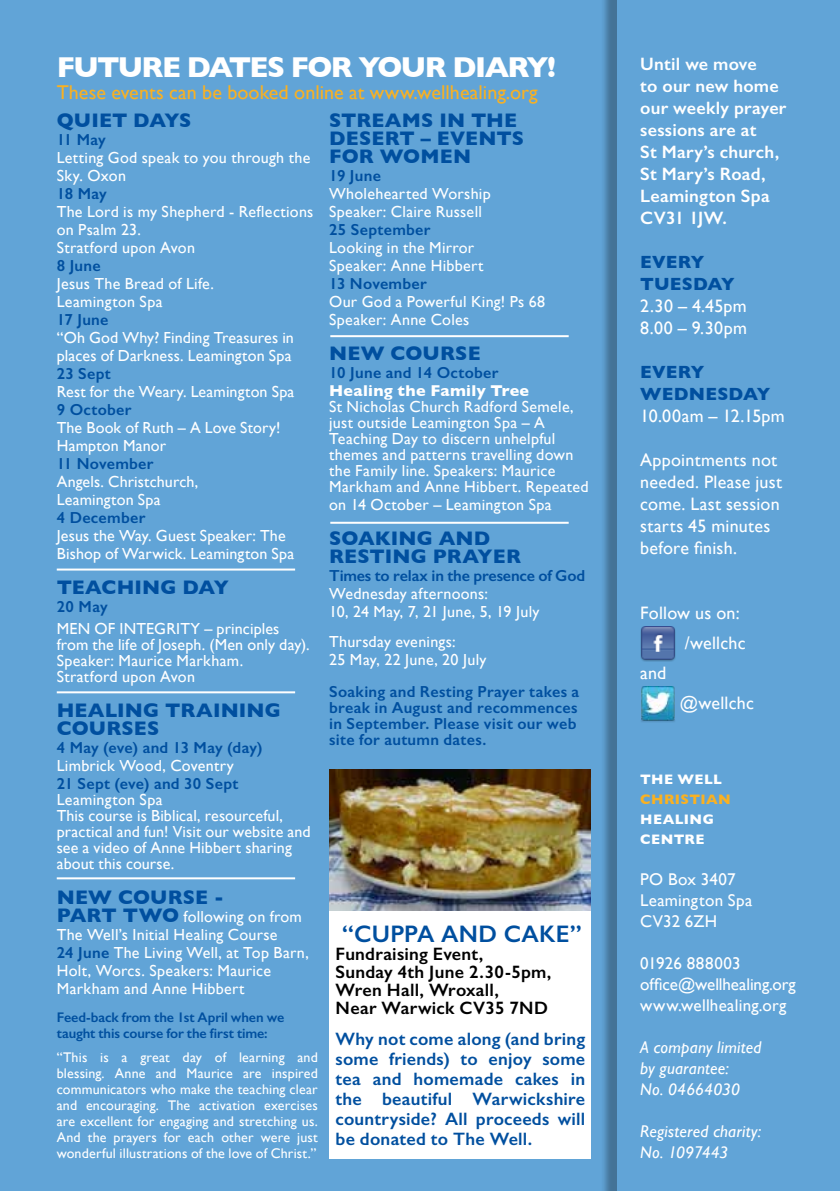
<style>
.page{position:relative;width:840px;height:1191px;background:#fff}
.page>*{position:absolute;margin:0;border:0;box-sizing:border-box;transform-origin:0 0}
.t1{font:700 29.4px "Gill Sans";letter-spacing:-.055em;color:#fff}
.t2{font:600 24px "Gill Sans";letter-spacing:.01em;color:#004f9f}
.t3{font:700 20px/18px "Gill Sans";letter-spacing:.005em;color:#004f9f}
.t4{font:20px "Gill Sans";letter-spacing:.005em;color:#f9b122}
.t5{font:18px/22px "Gill Sans";letter-spacing:.015em;color:#fff}
.t6{font:600 18px/20px "Gill Sans";letter-spacing:.01em;color:#004f9f;text-align:justify}
.t7{font:600 18px/22px "Gill Sans";letter-spacing:.015em;color:#fff}
.t8{font:600 18px/18px "Gill Sans";letter-spacing:.015em;color:#000}
.t9{font:700 18px/22px "Gill Sans";letter-spacing:.01em;color:#004f9f}
.t10{font:17px/21px "Gill Sans";letter-spacing:.015em;color:#fff}
.t11{font:italic 17px/21px "Gill Sans";letter-spacing:.015em;color:#fff}
.t12{font:16px/18px "Gill Sans";letter-spacing:.015em;color:#fff}
.t13{font:600 16px/16px "Gill Sans";letter-spacing:.015em;color:#004f9f}
.t14{font:600 16px "Gill Sans";letter-spacing:-.015em;color:#004f9f}
.t15{font:700 16px "Gill Sans";letter-spacing:.015em;color:#fff}
.t16{font:14px/16px "Gill Sans";letter-spacing:.01em;color:#fff;text-align:justify}
.t17{font:600 14px/16px "Gill Sans";letter-spacing:-.01em;color:#004f9f}
.t18{font:700 14px/20px "Gill Sans";letter-spacing:.03em;color:#fff}
.t19{font:700 14px "Gill Sans";letter-spacing:.03em;color:#f9b122}
.s1{font-weight:700;font-size:20px;color:#004f9f}
.s2{font-weight:600;color:#004f9f}
</style>
<div class="page">
<div style="left:0;top:0;width:839px;height:1191px;background:#61a4d7"></div>
<div style="left:599px;top:0;width:235px;height:1191px;background:#000;opacity:.3"></div>
<div style="left:617px;top:0;width:222px;height:1191px;background:#61a4d7"></div>
<img style="left:640px;top:626px;width:35px;height:36px">
<img style="left:641px;top:687px;width:34px;height:35px">
<hr style="left:57px;top:568px;width:238px;height:2px;background:#fff">
<hr style="left:57px;top:691px;width:238px;height:2px;background:#fff">
<hr style="left:57px;top:877px;width:238px;height:2px;background:#fff">
<hr style="left:330px;top:335px;width:238px;height:2px;background:#fff">
<hr style="left:330px;top:522px;width:238px;height:2px;background:#fff">
<div style="left:330px;top:820px;width:260px;height:338px;background:#fff"></div>
<img style="left:330px;top:769px;width:260px;height:141px">
<h1 class="t1" style="left:57px;top:44px;width:500px">FUTURE DATES FOR YOUR DIARY!</h1>
<p class="t4" style="left:57px;top:80px;width:482px">These events can be booked online at www.wellhealing.org</p>
<p class="t3" style="left:57px;top:111px;width:136px">QUIET DAYS</p>
<p class="t13" style="left:57px;top:132px;width:51px">11 May</p>
<p class="t12" style="left:57px;top:149px;width:255px">Letting God speak to you through the<br>Sky. Oxon</p>
<p class="t13" style="left:57px;top:186px;width:52px">18 May</p>
<p class="t12" style="left:57px;top:203px;width:258px">The Lord is my Shepherd - Reflections on Psalm 23.<br>Stratford upon Avon</p>
<p class="t13" style="left:57px;top:258px;width:45px">8 June</p>
<p class="t12" style="left:57px;top:275px;width:158px">Jesus The Bread of Life.<br>Leamington Spa</p>
<p class="t13" style="left:57px;top:312px;width:53px">17 June</p>
<p class="t12" style="left:57px;top:329px;width:238px">“Oh God Why? Finding Treasures in places of Darkness. Leamington Spa</p>
<p class="t13" style="left:57px;top:366px;width:56px">23 Sept</p>
<p class="t12" style="left:57px;top:383px;width:239px">Rest for the Weary. Leamington Spa</p>
<p class="t13" style="left:57px;top:402px;width:76px">9 October</p>
<p class="t12" style="left:57px;top:419px;width:225px">The Book of Ruth – A Love Story!<br>Hampton Manor</p>
<p class="t13" style="left:57px;top:456px;width:98px">11 November</p>
<p class="t12" style="left:57px;top:473px;width:143px">Angels. Christchurch,<br>Leamington Spa</p>
<p class="t13" style="left:57px;top:510px;width:90px">4 December</p>
<p class="t12" style="left:57px;top:527px;width:239px">Jesus the Way. Guest Speaker: The<br>Bishop of Warwick. Leamington Spa</p>
<p class="t3" style="left:57px;top:578px;width:173px">TEACHING DAY</p>
<p class="t13" style="left:57px;top:599px;width:52px">20 May</p>
<p class="t12" style="left:57px;top:620px;width:254px;line-height:16px">MEN OF INTEGRITY – principles from the life of Joseph. (Men only day).<br>Speaker: Maurice Markham.<br>Stratford upon Avon</p>
<p class="t3" style="left:57px;top:701px;width:225px">HEALING TRAINING<br>COURSES</p>
<p class="t13" style="left:57px;top:739px;width:207px">4 May (eve) and 13 May (day)</p>
<p class="t12" style="left:57px;top:756px;width:179px">Limbrick Wood, Coventry</p>
<p class="t13" style="left:57px;top:775px;width:183px">21 Sept (eve) and 30 Sept</p>
<p class="t12" style="left:57px;top:791px;width:255px;line-height:16px">Leamington Spa<br>This course is Biblical, resourceful, practical and fun! Visit our website and see a video of Anne Hibbert sharing about this course.</p>
<p class="t3" style="left:57px;top:888px;width:169px">NEW COURSE -</p>
<p class="t12" style="left:57px;top:907px;width:253px"><span class="s1">PART TWO</span> following on from<br>The Well’s Initial Healing Course<br><span class="s2">24 June</span> The Living Well, at Top Barn,<br>Holt, Worcs. Speakers: Maurice<br>Markham and Anne Hibbert</p>
<p class="t17" style="left:57px;top:1008px;width:229px">Feed-back from the 1st April when we taught this course for the first time:</p>
<p class="t16" style="left:57px;top:1049px;width:262px">“This is a great day of learning and blessing. Anne and Maurice are inspired communicators who make the teaching clear and encouraging. The activation exercises are excellent for engaging and stretching us.<br>And the prayers for each other were just wonderful illustrations of the love of Christ.”</p>
<p class="t3" style="left:329px;top:111px;width:196px">STREAMS IN THE<br>DESERT – EVENTS<br>FOR WOMEN</p>
<p class="t13" style="left:329px;top:168px;width:53px">19 June</p>
<p class="t12" style="left:329px;top:185px;width:163px">Wholehearted Worship<br>Speaker: Claire Russell</p>
<p class="t13" style="left:329px;top:222px;width:103px">25 September</p>
<p class="t12" style="left:329px;top:239px;width:156px">Looking in the Mirror<br>Speaker: Anne Hibbert</p>
<p class="t13" style="left:329px;top:276px;width:99px">13 November</p>
<p class="t12" style="left:329px;top:293px;width:217px">Our God a Powerful King! Ps 68<br>Speaker: Anne Coles</p>
<p class="t3" style="left:329px;top:344px;width:153px">NEW COURSE</p>
<p class="t13" style="left:329px;top:365px;width:171px">10 June and 14 October</p>
<p class="t15" style="left:329px;top:378px;width:201px">Healing the Family Tree</p>
<p class="t12" style="left:329px;top:399px;width:261px;line-height:16px">St Nicholas Church Radford Semele, just outside Leamington Spa – A Teaching Day to discern unhelpful themes and patterns travelling down the Family line. Speakers: Maurice Markham and Anne Hibbert. Repeated</p>
<p class="t12" style="left:329px;top:496px;width:224px">on 14 October – Leamington Spa</p>
<p class="t3" style="left:329px;top:529px;width:193px">SOAKING AND<br>RESTING PRAYER</p>
<p class="t14" style="left:329px;top:566px;width:257px">Times to relax in the presence of God</p>
<p class="t12" style="left:329px;top:585px;width:212px">Wednesday afternoons:<br>10, 24 May, 7, 21 June, 5, 19 July</p>
<p class="t12" style="left:329px;top:633px;width:159px">Thursday evenings:<br>25 May, 22 June, 20 July</p>
<p class="t13" style="left:329px;top:684px;width:251px">Soaking and Resting Prayer takes a break in August and recommences in September. Please visit our web site for autumn dates.</p>
<h2 class="t2" style="left:342px;top:919px;width:241px">“CUPPA AND CAKE”</h2>
<p class="t8" style="left:335px;top:944px;width:217px">Fundraising Event,<br>Sunday 4th June 2.30-5pm,<br>Wren Hall, Wroxall,<br>Near Warwick CV35 7ND</p>
<p class="t6" style="left:335px;top:1029px;width:251px">Why not come along (and bring some friends) to enjoy some tea and homemade cakes in the beautiful Warwickshire countryside? All proceeds will be donated to The Well.</p>
<p class="t7" style="left:639px;top:53px;width:148px">Until we move<br>to our new home our weekly prayer sessions are at<br>St Mary’s church,<br>St Mary’s Road,<br>Leamington Spa<br>CV31 1JW.</p>
<p class="t9" style="left:639px;top:250px;width:96px">EVERY<br>TUESDAY</p>
<p class="t5" style="left:639px;top:294px;width:108px">2.30 – 4.45pm<br>8.00 – 9.30pm</p>
<p class="t9" style="left:639px;top:360px;width:131px">EVERY<br>WEDNESDAY</p>
<p class="t5" style="left:639px;top:404px;width:146px">10.00am – 12.15pm</p>
<p class="t5" style="left:639px;top:448px;width:143px">Appointments not needed. Please just come. Last session starts 45 minutes before finish.</p>
<p class="t5" style="left:639px;top:602px;width:101px">Follow us on:</p>
<p class="t5" style="left:684px;top:632px;width:62px">/wellchc</p>
<p class="t5" style="left:639px;top:662px;width:28px">and</p>
<p class="t5" style="left:679px;top:692px;width:75px">@wellchc</p>
<p class="t18" style="left:639px;top:769px;width:83px">THE WELL</p>
<p class="t19" style="left:639px;top:788px;width:92px">CHRISTIAN</p>
<p class="t18" style="left:639px;top:809px;width:75px">HEALING<br>CENTRE</p>
<p class="t10" style="left:639px;top:868px;width:113px">PO Box 3407<br>Leamington Spa<br>CV32 6ZH</p>
<p class="t10" style="left:639px;top:952px;width:157px">01926 888003 office@wellhealing.org www.wellhealing.org</p>
<p class="t11" style="left:639px;top:1036px;width:123px">A company limited by guarantee:<br>No. 04664030</p>
<p class="t11" style="left:639px;top:1120px;width:122px">Registered charity:<br>No. 1097443</p>
</div>
